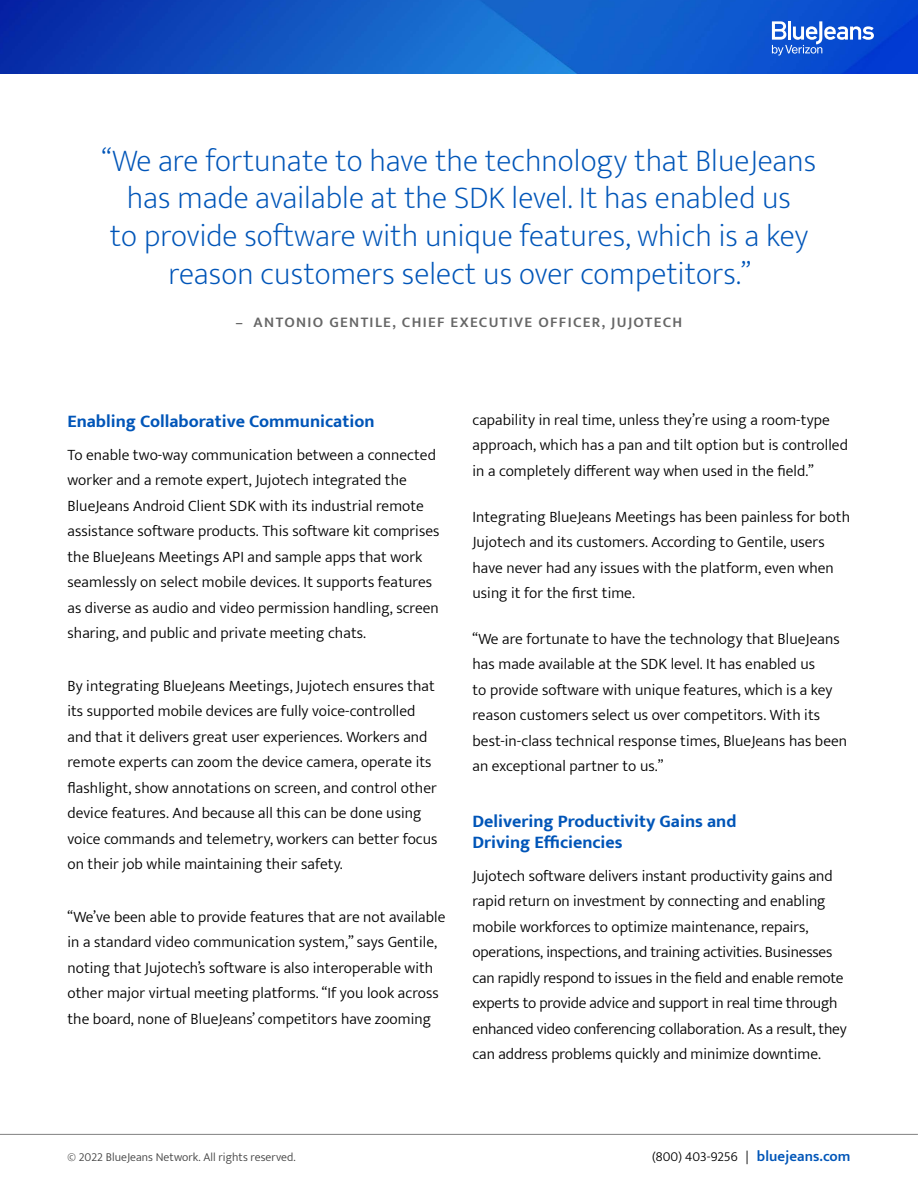
<style>
.page{position:relative;width:918px;height:1188px;background:#fff}
.page>*{position:absolute;margin:0;border:0;box-sizing:border-box;transform-origin:0 0}
.t1{font:200 31.5px/37.8px "Mukta";letter-spacing:.005em;color:#0055b8;text-align:center}
.t2{font:700 18px/21.6px "Mukta";color:#0055b8}
.t3{font:300 15.75px/25.5px "Mukta";letter-spacing:.005em;color:#000}
.t4{font:600 15px "Mukta";letter-spacing:.09em;color:#666}
.t5{font:300 13.5px "Mukta";letter-spacing:.005em;color:#000}
.t6{font:300 12px "Mukta";letter-spacing:.005em;color:#404040}
.s1{font-weight:600;font-size:15px;color:#0055b8}
</style>
<div class="page">
<img style="left:0;top:0;width:918px;height:74px">
<hr style="left:0;top:1134px;width:918px;height:1px;background:#808080">
<svg style="left:772px;top:21px;width:102px;height:35px"></svg>
<h1 class="t1" style="left:102px;top:142px;width:716px">“We are fortunate to have the technology that BlueJeans has made available at the SDK level. It has enabled us<br>to provide software with unique features, which is a key reason customers select us over competitors.”</h1>
<p class="t4" style="left:236px;top:313px;width:448px">– ANTONIO GENTILE, CHIEF EXECUTIVE OFFICER, JUJOTECH</p>
<p class="t2" style="left:68px;top:410px;width:309px">Enabling Collaborative Communication</p>
<p class="t3" style="left:68px;top:442px;width:373px">To enable two-way communication between a connected worker and a remote expert, Jujotech integrated the BlueJeans Android Client SDK with its industrial remote assistance software products. This software kit comprises the BlueJeans Meetings API and sample apps that work seamlessly on select mobile devices. It supports features as diverse as audio and video permission handling, screen sharing, and public and private meeting chats.</p>
<p class="t3" style="left:68px;top:673px;width:372px">By integrating BlueJeans Meetings, Jujotech ensures that its supported mobile devices are fully voice-controlled and that it delivers great user experiences. Workers and remote experts can zoom the device camera, operate its flashlight, show annotations on screen, and control other device features. And because all this can be done using voice commands and telemetry, workers can better focus on their job while maintaining their safety.</p>
<p class="t3" style="left:68px;top:904px;width:379px">“We’ve been able to provide features that are not available in a standard video communication system,” says Gentile, noting that Jujotech’s software is also interoperable with other major virtual meeting platforms. “If you look across the board, none of BlueJeans’ competitors have zooming</p>
<p class="t3" style="left:472px;top:407px;width:377px">capability in real time, unless they’re using a room-type approach, which has a pan and tilt option but is controlled in a completely different way when used in the field.”</p>
<p class="t3" style="left:472px;top:504px;width:379px">Integrating BlueJeans Meetings has been painless for both Jujotech and its customers. According to Gentile, users have never had any issues with the platform, even when using it for the first time.</p>
<p class="t3" style="left:472px;top:626px;width:376px">“We are fortunate to have the technology that BlueJeans has made available at the SDK level. It has enabled us<br>to provide software with unique features, which is a key reason customers select us over competitors. With its best-in-class technical response times, BlueJeans has been an exceptional partner to us.”</p>
<p class="t2" style="left:472px;top:810px;width:266px">Delivering Productivity Gains and<br>Driving Efficiencies</p>
<p class="t3" style="left:472px;top:862px;width:376px">Jujotech software delivers instant productivity gains and rapid return on investment by connecting and enabling mobile workforces to optimize maintenance, repairs, operations, inspections, and training activities. Businesses can rapidly respond to issues in the field and enable remote experts to provide advice and support in real time through enhanced video conferencing collaboration. As a result, they can address problems quickly and minimize downtime.</p>
<p class="t6" style="left:68px;top:1150px;width:230px">© 2022 BlueJeans Network. All rights reserved.</p>
<p class="t5" style="left:652px;top:1148px;width:200px">(800) 403-9256 | <span class="s1">bluejeans.com</span></p>
</div>
